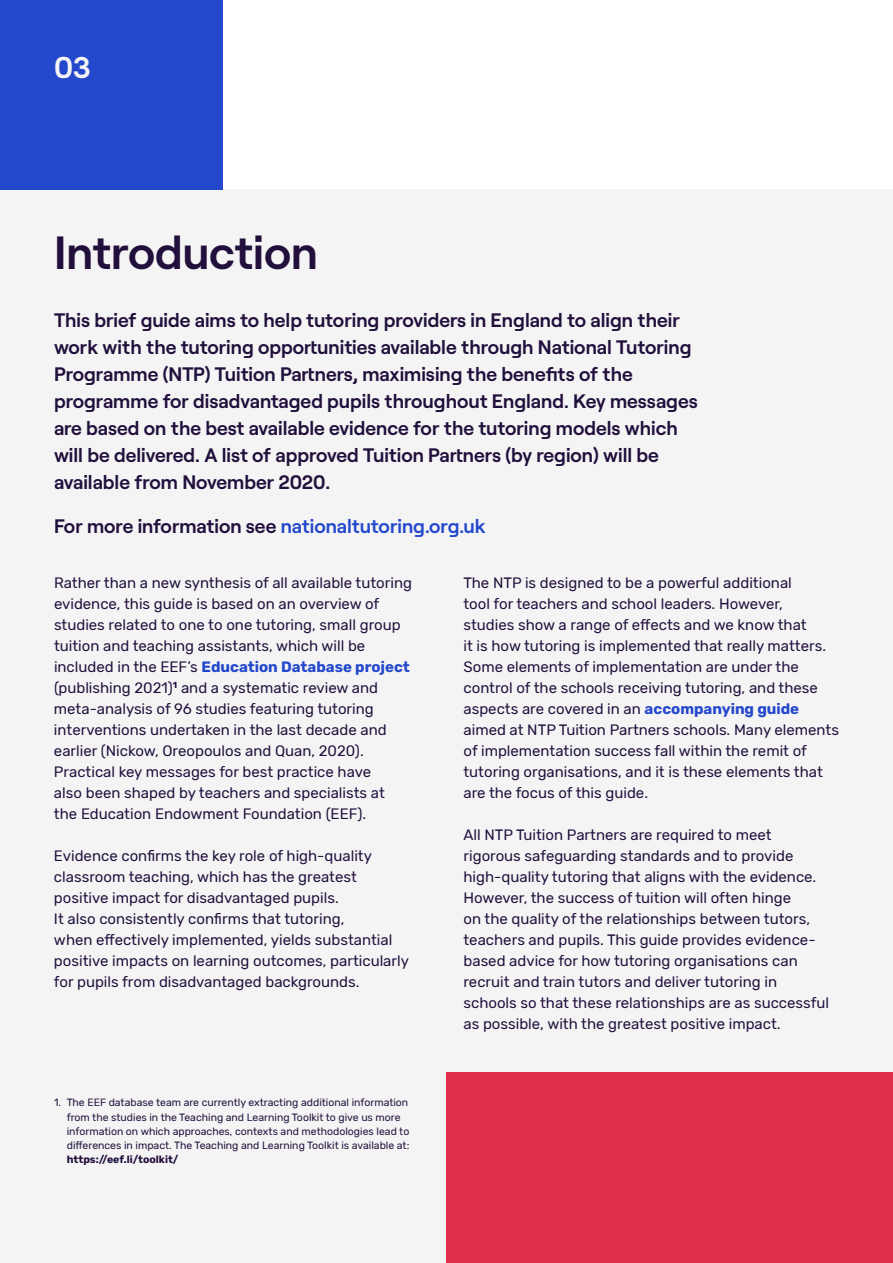
<style>
.page{position:relative;width:893px;height:1263px;background:#fff}
.page>*{position:absolute;margin:0;border:0;box-sizing:border-box;transform-origin:0 0}
.t1{font:600 46.5px "Roobert";color:#210f3c}
.t2{font:600 30px "Roobert";color:#f4f4f4}
.t3{font:600 19.5px/27px "Roobert";color:#210f3c}
.t4{font:600 19.5px "Roobert";color:#2348cc}
.t5{font:15px/21px "Rubik";color:#210f3c}
.t6{font:10.5px/14.2px "Rubik";color:#210f3c}
.t7{font:700 10.5px "Rubik";color:#210f3c}
.s1{color:#210f3c}
.s2{font-weight:700;color:#2348cc}
</style>
<div class="page">
<div style="left:0;top:189px;width:893px;height:1074px;background:#f4f4f4"></div>
<div style="left:446px;top:1072px;width:447px;height:191px;background:#e02f4c"></div>
<div style="left:0;top:0;width:223px;height:189px;background:#2348cc"></div>
<h2 class="t2" style="left:54px;top:44px;width:38px">03</h2>
<h1 class="t1" style="left:54px;top:217px;width:266px">Introduction</h1>
<p class="t3" style="left:54px;top:305px;width:645px">This brief guide aims to help tutoring providers in England to align their work with the tutoring opportunities available through National Tutoring Programme (NTP) Tuition Partners, maximising the benefits of the programme for disadvantaged pupils throughout England. Key messages are based on the best available evidence for the tutoring models which will be delivered. A list of approved Tuition Partners (by region) will be available from November 2020.</p>
<h3 class="t4" style="left:54px;top:511px;width:433px"><span class="s1">For more information see</span> nationaltutoring.org.uk</h3>
<p class="t5" style="left:54px;top:573px;width:360px">Rather than a new synthesis of all available tutoring evidence, this guide is based on an overview of studies related to one to one tutoring, small group tuition and teaching assistants, which will be included in the EEF’s <span class="s2">Education Database project </span>(publishing 2021)<sup>1</sup> and a systematic review and meta-analysis of 96 studies featuring tutoring interventions undertaken in the last decade and earlier (Nickow, Oreopoulos and Quan, 2020).<br>Practical key messages for best practice have<br>also been shaped by teachers and specialists at<br>the Education Endowment Foundation (EEF).</p>
<p class="t5" style="left:54px;top:846px;width:357px">Evidence confirms the key role of high-quality classroom teaching, which has the greatest positive impact for disadvantaged pupils.<br>It also consistently confirms that tutoring,<br>when effectively implemented, yields substantial positive impacts on learning outcomes, particularly for pupils from disadvantaged backgrounds.</p>
<p class="t6" style="left:67px;top:1096px;width:344px;text-indent:-13px">1. The EEF database team are currently extracting additional information from the studies in the Teaching and Learning Toolkit to give us more information on which approaches, contexts and methodologies lead to differences in impact. The Teaching and Learning Toolkit is available at:</p>
<p class="t7" style="left:67px;top:1153px;width:113px">https://eef.li/toolkit/</p>
<p class="t5" style="left:463px;top:573px;width:377px">The NTP is designed to be a powerful additional<br>tool for teachers and school leaders. However,<br>studies show a range of effects and we know that<br>it is how tutoring is implemented that really matters.<br>Some elements of implementation are under the control of the schools receiving tutoring, and these aspects are covered in an <span class="s2">accompanying guide </span>aimed at NTP Tuition Partners schools. Many elements of implementation success fall within the remit of tutoring organisations, and it is these elements that are the focus of this guide.</p>
<p class="t5" style="left:463px;top:825px;width:367px">All NTP Tuition Partners are required to meet rigorous safeguarding standards and to provide high-quality tutoring that aligns with the evidence.<br>However, the success of tuition will often hinge<br>on the quality of the relationships between tutors, teachers and pupils. This guide provides evidence&shy;based advice for how tutoring organisations can recruit and train tutors and deliver tutoring in schools so that these relationships are as successful as possible, with the greatest positive impact.</p>
</div>
